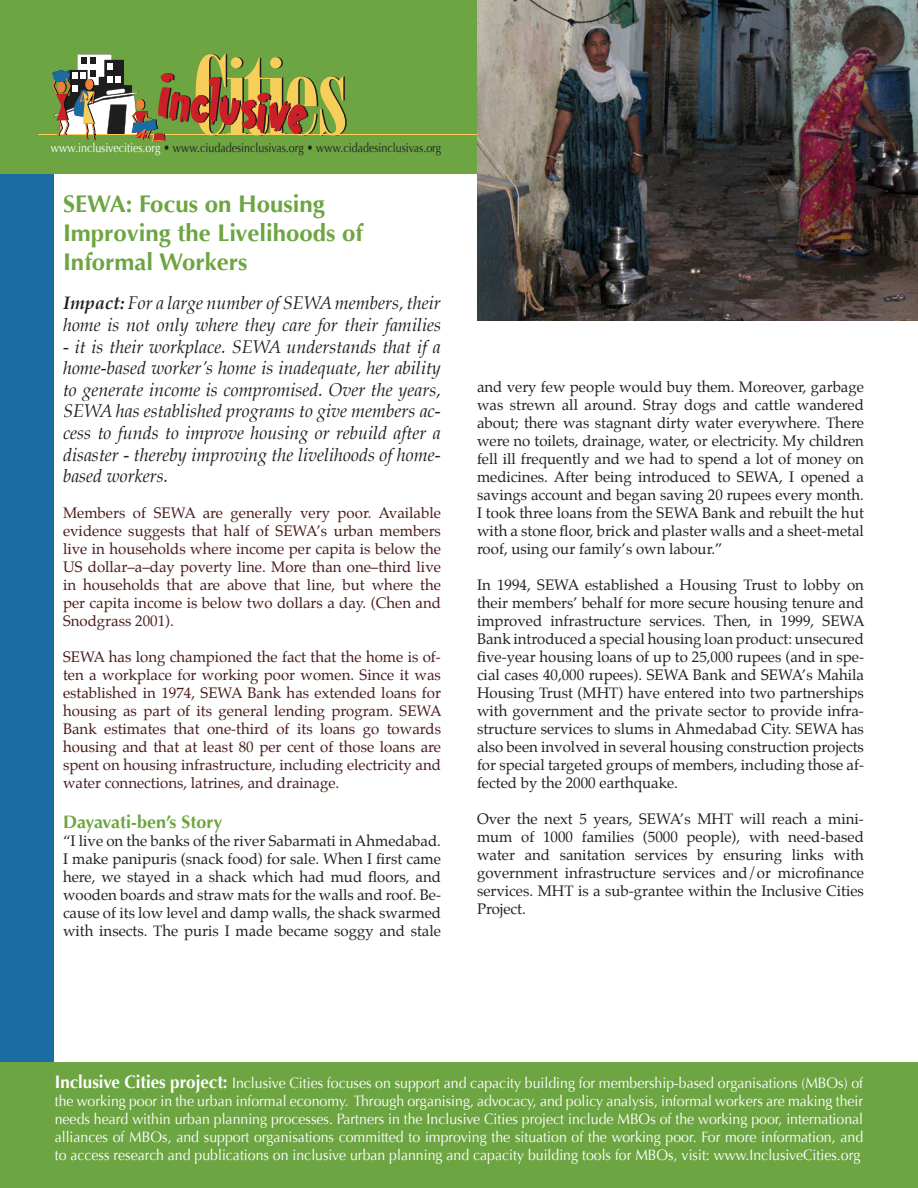
<style>
.page{position:relative;width:918px;height:1188px;background:#fff}
.page>*{position:absolute;margin:0;border:0;box-sizing:border-box;transform-origin:0 0}
.t1{font:700 24px/28.8px "Optima";color:#6da542}
.t2{font:italic 18px/21.6px "Palatino";color:#231f20}
.t3{font:700 18px "Optima";color:#6da542}
.t4{font:15px/18px "Palatino";color:#231f20;text-align:justify}
.t5{font:15px/18px "Palatino";color:#4a1a1a;text-align:justify}
.t6{font:15px/18px "Optima";color:#fff;text-align:justify;scale:.94 1}
.t7{font:12.6px "Optima";color:#231f20;scale:.85 1}
.s1{color:#fff}
.s2{font-weight:700}
.s3{font-weight:700;font-size:18px}
</style>
<div class="page">
<div style="left:0;top:0;width:54px;height:1188px;background:#1c6ca4"></div>
<div style="left:0;top:0;width:918px;height:174px;background:#6da542"></div>
<hr style="left:39px;top:135px;width:442px;height:1px;background:#f7cf59">
<svg style="left:52px;top:54px;width:295px;height:88px"></svg>
<div style="left:0;top:1062px;width:918px;height:126px;background:#6da542"></div>
<img style="left:477px;top:0;width:441px;height:321px">
<p class="t7" style="left:51px;top:140px;width:461px"><span class="s1">www.inclusivecities.org</span> • www.ciudadesinclusivas.org • www.cidadesinclusivas.org</p>
<h1 class="t1" style="left:63px;top:192px;width:301px">SEWA: Focus on Housing<br>Improving the Livelihoods of<br>Informal Workers</h1>
<p class="t2" style="left:63px;top:295px;width:380px"><span class="s2">Impact:</span> For a large number of SEWA members, their home is not only where they care for their families</p>
<p class="t2" style="left:63px;top:338px;width:379px;text-align:justify">- it is their workplace. SEWA understands that if a home-based worker’s home is inadequate, her ability to generate income is compromised. Over the years, SEWA has established programs to give members ac&shy;cess to funds to improve housing or rebuild after a disaster - thereby improving the livelihoods of home&shy;based workers.</p>
<p class="t5" style="left:63px;top:505px;width:380px">Members of SEWA are generally very poor. Available evidence suggests that half of SEWA’s urban members live in households where income per capita is below the US dollar–a–day poverty line. More than one–third live in households that are above that line, but where the per capita income is below two dollars a day. (Chen and Snodgrass 2001).</p>
<p class="t5" style="left:63px;top:649px;width:380px">SEWA has long championed the fact that the home is of&shy;ten a workplace for working poor women. Since it was established in 1974, SEWA Bank has extended loans for housing as part of its general lending program. SEWA Bank estimates that one-third of its loans go towards housing and that at least 80 per cent of those loans are spent on housing infrastructure, including electricity and water connections, latrines, and drainage.</p>
<p class="t3" style="left:63px;top:814px;width:161px">Dayavati-ben’s Story</p>
<p class="t4" style="left:63px;top:833px;width:380px">“I live on the banks of the river Sabarmati in Ahmedabad.<br>I make panipuris (snack food) for sale. When I first came here, we stayed in a shack which had mud floors, and wooden boards and straw mats for the walls and roof. Be&shy;cause of its low level and damp walls, the shack swarmed with insects. The puris I made became soggy and stale</p>
<p class="t4" style="left:477px;top:380px;width:389px">and very few people would buy them. Moreover, garbage was strewn all around. Stray dogs and cattle wandered about; there was stagnant dirty water everywhere. There were no toilets, drainage, water, or electricity. My children fell ill frequently and we had to spend a lot of money on medicines. After being introduced to SEWA, I opened a savings account and began saving 20 rupees every month.<br>I took three loans from the SEWA Bank and rebuilt the hut with a stone floor, brick and plaster walls and a sheet-metal roof, using our family’s own labour.”</p>
<p class="t4" style="left:477px;top:578px;width:389px">In 1994, SEWA established a Housing Trust to lobby on their members’ behalf for more secure housing tenure and improved infrastructure services. Then, in 1999, SEWA Bank introduced a special housing loan product: unsecured five-year housing loans of up to 25,000 rupees (and in spe&shy;cial cases 40,000 rupees). SEWA Bank and SEWA’s Mahila Housing Trust (MHT) have entered into two partnerships with government and the private sector to provide infra&shy;structure services to slums in Ahmedabad City. SEWA has also been involved in several housing construction projects for special targeted groups of members, including those af&shy;fected by the 2000 earthquake.</p>
<p class="t4" style="left:477px;top:810px;width:389px">Over the next 5 years, SEWA’s MHT will reach a mini&shy;mum of 1000 families (5000 people), with need-based water and sanitation services by ensuring links with government infrastructure services and/or microfinance services. MHT is a sub-grantee within the Inclusive Cities Project.</p>
<p class="t6" style="left:55px;top:1074px;width:862px"><span class="s3">Inclusive Cities project:</span> Inclusive Cities focuses on support and capacity building for membership-based organisations (MBOs) of the working poor in the urban informal economy. Through organising, advocacy, and policy analysis, informal workers are making their needs heard within urban planning processes. Partners in the Inclusive Cities project include MBOs of the working poor, international alliances of MBOs, and support organisations committed to improving the situation of the working poor. For more information, and to access research and publications on inclusive urban planning and capacity building tools for MBOs, visit: www.InclusiveCities.org</p>
</div>
